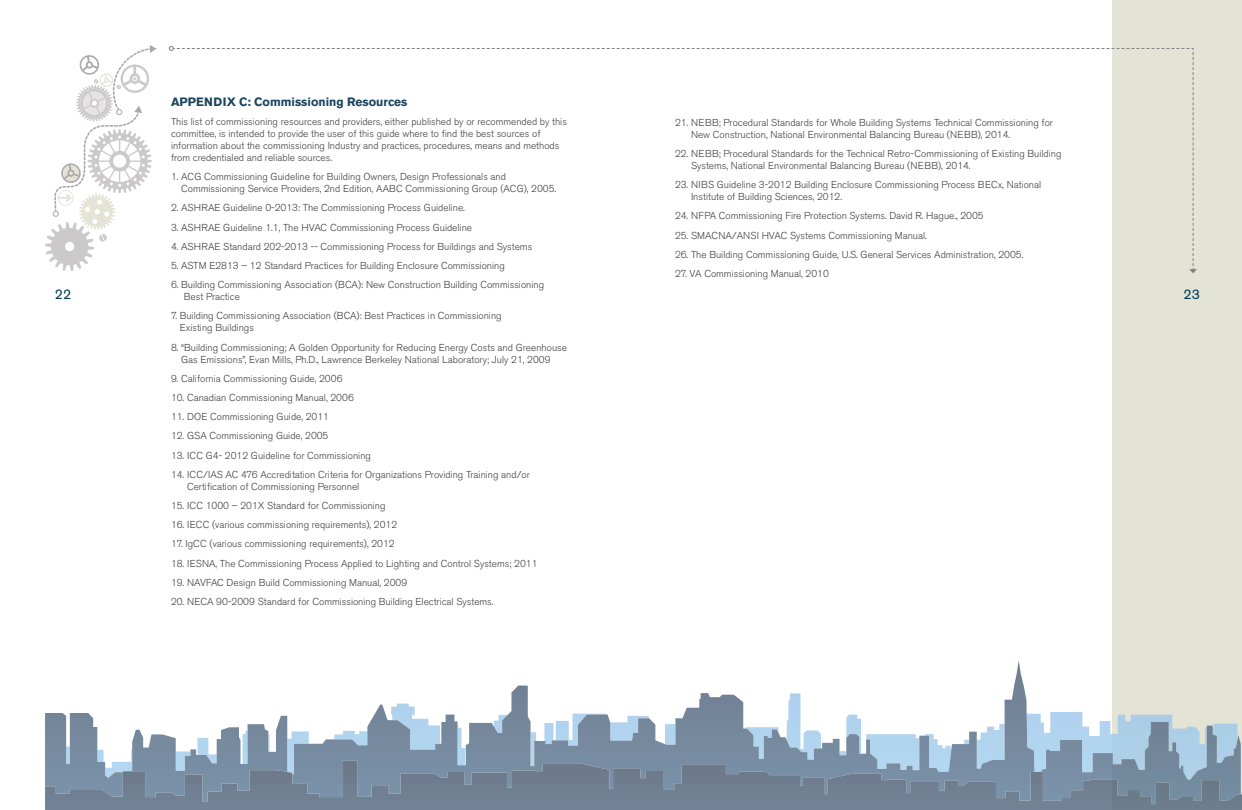
<style>
.page{position:relative;width:1242px;height:810px;background:#fff}
.page>*{position:absolute;margin:0;border:0;box-sizing:border-box;transform-origin:0 0}
.t1{font:14px "Akzidenz Grotesk BE";color:#013954}
.t2{font:700 12px "Akzidenz Grotesk BE";color:#1b445e}
.t3{font:300 10px/12px "Akzidenz Grotesk BE";color:#3e3e3f}
</style>
<div class="page">
<div style="left:1112px;top:0;width:130px;height:810px;background:#e3e3d6"></div>
<svg style="left:45px;top:45px;width:112px;height:226px"></svg>
<svg style="left:1151px;top:714px;width:87px;height:47px"></svg>
<svg style="left:45px;top:660px;width:1106px;height:101px"></svg>
<svg style="left:45px;top:761px;width:1197px;height:49px;background:#75879c"></svg>
<svg style="left:169px;top:46px;width:1028px;height:227px"></svg>
<h2 class="t2" style="left:171px;top:95px;width:238px">APPENDIX C: Commissioning Resources</h2>
<p class="t3" style="left:171px;top:116px;width:397px">This list of commissioning resources and providers, either published by or recommended by this committee, is intended to provide the user of this guide where to find the best sources of information about the commissioning Industry and practices, procedures, means and methods from credentialed and reliable sources.</p>
<p class="t3" style="left:181px;top:171px;width:377px;text-indent:-10px">1. ACG Commissioning Guideline for Building Owners, Design Professionals and<br>Commissioning Service Providers, 2nd Edition, AABC Commissioning Group (ACG), 2005.</p>
<p class="t3" style="left:171px;top:202px;width:295px">2. ASHRAE Guideline 0-2013: The Commissioning Process Guideline.</p>
<p class="t3" style="left:171px;top:221px;width:303px">3. ASHRAE Guideline 1.1, The HVAC Commissioning Process Guideline</p>
<p class="t3" style="left:171px;top:241px;width:363px">4. ASHRAE Standard 202-2013 -- Commissioning Process for Buildings and Systems</p>
<p class="t3" style="left:171px;top:260px;width:335px">5. ASTM E2813 – 12 Standard Practices for Building Enclosure Commissioning</p>
<p class="t3" style="left:184px;top:279px;width:362px;text-indent:-13px">6. Building Commissioning Association (BCA): New Construction Building Commissioning<br>Best Practice</p>
<p class="t3" style="left:180px;top:310px;width:323px;text-indent:-9px">7. Building Commissioning Association (BCA): Best Practices in Commissioning<br>Existing Buildings</p>
<p class="t3" style="left:171px;top:341px;width:398px;text-align:center">8. “Building Commissioning; A Golden Opportunity for Reducing Energy Costs and Greenhouse<br>Gas Emissions”, Evan Mills, Ph.D., Lawrence Berkeley National Laboratory; July 21, 2009</p>
<p class="t3" style="left:171px;top:373px;width:173px">9. California Commissioning Guide, 2006</p>
<p class="t3" style="left:171px;top:392px;width:184px">10. Canadian Commissioning Manual, 2006</p>
<p class="t3" style="left:171px;top:411px;width:160px">11. DOE Commissioning Guide, 2011</p>
<p class="t3" style="left:171px;top:430px;width:159px">12. GSA Commissioning Guide, 2005</p>
<p class="t3" style="left:171px;top:449px;width:201px">13. ICC G4- 2012 Guideline for Commissioning</p>
<p class="t3" style="left:187px;top:469px;width:344px;text-indent:-16px">14. ICC/IAS AC 476 Accreditation Criteria for Organizations Providing Training and/or<br>Certification of Commissioning Personnel</p>
<p class="t3" style="left:171px;top:500px;width:216px">15. ICC 1000 – 201X Standard for Commissioning</p>
<p class="t3" style="left:171px;top:519px;width:228px">16. IECC (various commissioning requirements), 2012</p>
<p class="t3" style="left:171px;top:538px;width:225px">17. IgCC (various commissioning requirements), 2012</p>
<p class="t3" style="left:171px;top:557px;width:368px">18. IESNA, The Commissioning Process Applied to Lighting and Control Systems; 2011</p>
<p class="t3" style="left:171px;top:577px;width:238px">19. NAVFAC Design Build Commissioning Manual, 2009</p>
<p class="t3" style="left:171px;top:596px;width:324px">20. NECA 90-2009 Standard for Commissioning Building Electrical Systems.</p>
<p class="t3" style="left:691px;top:117px;width:363px;text-indent:-16px">21. NEBB; Procedural Standards for Whole Building Systems Technical Commissioning for<br>New Construction, National Environmental Balancing Bureau (NEBB), 2014.</p>
<p class="t3" style="left:691px;top:148px;width:372px;text-indent:-16px">22. NEBB; Procedural Standards for the Technical Retro-Commissioning of Existing Building<br>Systems, National Environmental Balancing Bureau (NEBB), 2014.</p>
<p class="t3" style="left:691px;top:179px;width:352px;text-indent:-16px">23. NIBS Guideline 3-2012 Building Enclosure Commissioning Process BECx, National<br>Institute of Building Sciences, 2012.</p>
<p class="t3" style="left:675px;top:210px;width:310px">24. NFPA Commissioning Fire Protection Systems. David R. Hague., 2005</p>
<p class="t3" style="left:675px;top:229px;width:253px">25. SMACNA/ANSI HVAC Systems Commissioning Manual.</p>
<p class="t3" style="left:675px;top:249px;width:350px">26. The Building Commissioning Guide, U.S. General Services Administration, 2005.</p>
<p class="t3" style="left:675px;top:268px;width:155px">27. VA Commissioning Manual, 2010</p>
<h1 class="t1" style="left:55px;top:286px;width:18px">22</h1>
<h1 class="t1" style="left:1184px;top:286px;width:18px">23</h1>
</div>
